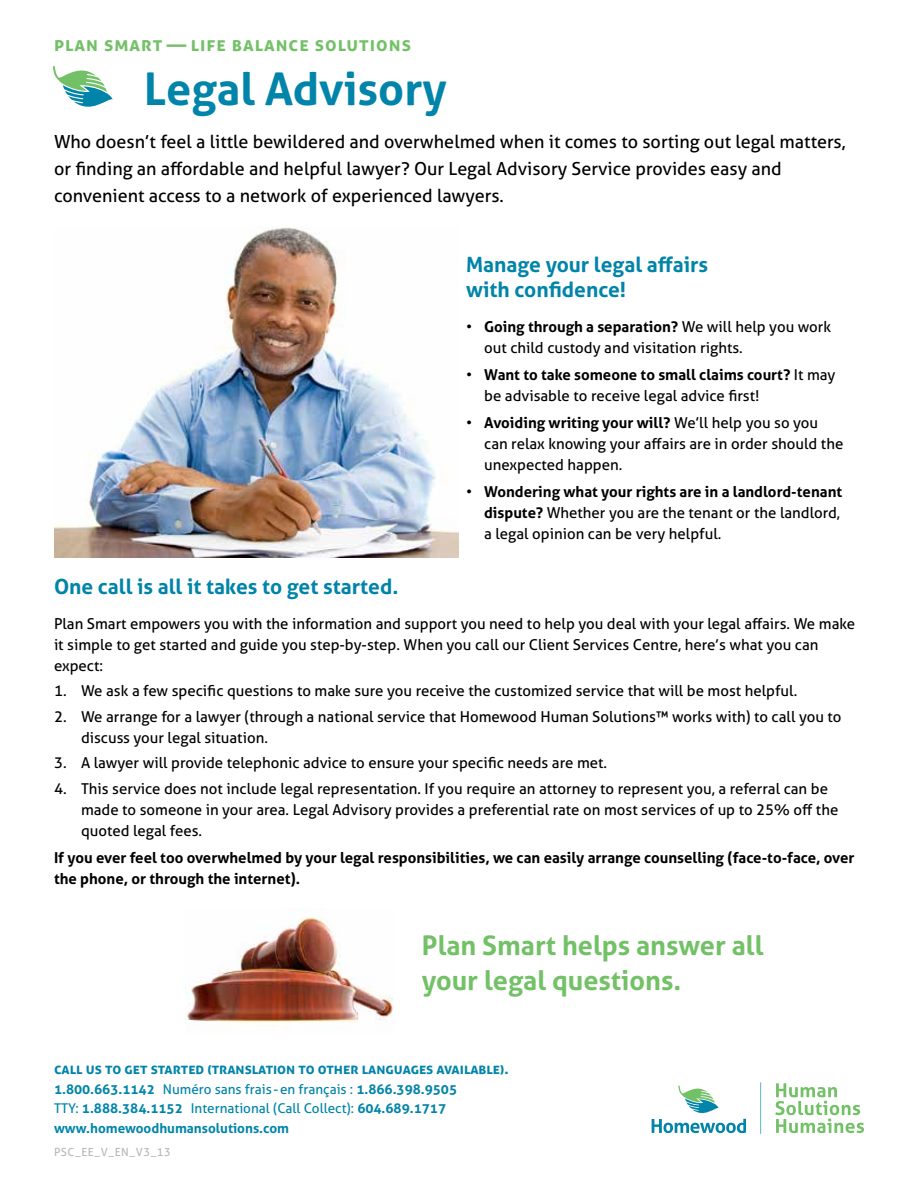
<style>
.page{position:relative;width:918px;height:1188px;background:#fff}
.page>*{position:absolute;margin:0;border:0;box-sizing:border-box;transform-origin:0 0}
.t1{font:700 45px "Aller";color:#0084a9}
.t2{font:700 27px/34.5px "Aller";color:#73c167}
.t3{font:700 21px/25.5px "Aller";color:#0084a9}
.t4{font:700 19.5px "Aller";letter-spacing:.05em;color:#73c167}
.t5{font:18px/27px "Aller";color:#000}
.t6{font:15px/21px "Aller";color:#000}
.t7{font:700 15px/21px "Aller";color:#000}
.t8{font:700 15px "Aller";color:#0084a9}
.t9{font:700 13.5px/19.5px "Aller";color:#0084a9}
.t10{font:11.25px "Aller";letter-spacing:.05em;color:#b4b9bd}
.s1{font-weight:700}
.s2{font-weight:400}
</style>
<div class="page">
<svg style="left:53px;top:66px;width:60px;height:41px"></svg>
<svg style="left:652px;top:1085px;width:94px;height:48px"></svg>
<svg style="left:775px;top:1083px;width:89px;height:50px"></svg>
<svg style="left:760px;top:1082px;width:1px;height:52px"></svg>
<img style="left:186px;top:917px;width:207px;height:107px">
<img style="left:54px;top:227px;width:404px;height:331px">
<h3 class="t4" style="left:54px;top:32px;width:358px">plan smart — life balance solutions</h3>
<h1 class="t1" style="left:144px;top:61px;width:304px">Legal Advisory</h1>
<p class="t5" style="left:54px;top:128px;width:793px">Who doesn’t feel a little bewildered and overwhelmed when it comes to sorting out legal matters, or finding an affordable and helpful lawyer? Our Legal Advisory Service provides easy and convenient access to a network of experienced lawyers.</p>
<h3 class="t3" style="left:466px;top:252px;width:243px">Manage your legal affairs with confidence!</h3>
<p class="t6" style="left:484px;top:316px;width:348px;text-indent:-18px">• <span class="s1">Going through a separation?</span> We will help you work out child custody and visitation rights.</p>
<p class="t6" style="left:484px;top:364px;width:353px;text-indent:-18px">• <span class="s1">Want to take someone to small claims court?</span> It may be advisable to receive legal advice first!</p>
<p class="t6" style="left:484px;top:412px;width:361px;text-indent:-18px">• <span class="s1">Avoiding writing your will?</span> We’ll help you so you can relax knowing your affairs are in order should the unexpected happen.</p>
<p class="t6" style="left:484px;top:481px;width:360px;text-indent:-18px">• <span class="s1">Wondering what your rights are in a landlord-tenant dispute?</span> Whether you are the tenant or the landlord, a legal opinion can be very helpful.</p>
<h3 class="t3" style="left:54px;top:574px;width:346px">One call is all it takes to get started.</h3>
<p class="t6" style="left:54px;top:613px;width:803px">Plan Smart empowers you with the information and support you need to help you deal with your legal affairs. We make it simple to get started and guide you step-by-step. When you call our Client Services Centre, here’s what you can expect:</p>
<p class="t6" style="left:54px;top:680px;width:745px">1. We ask a few specific questions to make sure you receive the customized service that will be most helpful.</p>
<p class="t6" style="left:81px;top:706px;width:762px;text-indent:-27px">2. We arrange for a lawyer (through a national service that Homewood Human Solutions™ works with) to call you to discuss your legal situation.</p>
<p class="t6" style="left:54px;top:752px;width:555px">3. A lawyer will provide telephonic advice to ensure your specific needs are met.</p>
<p class="t6" style="left:81px;top:778px;width:759px;text-indent:-27px">4. This service does not include legal representation. If you require an attorney to represent you, a referral can be made to someone in your area. Legal Advisory provides a preferential rate on most services of up to 25% off the quoted legal fees.</p>
<p class="t7" style="left:54px;top:847px;width:802px">If you ever feel too overwhelmed by your legal responsibilities, we can easily arrange counselling (face-to-face, over the phone, or through the internet).</p>
<h2 class="t2" style="left:422px;top:928px;width:343px">Plan Smart helps answer all your legal questions.</h2>
<p class="t8" style="left:54px;top:1060px;width:456px">call us to get started (translation to other languages available).</p>
<p class="t9" style="left:54px;top:1079px;width:405px">1.800.663.1142 <span class="s2">Numéro sans frais -en français :</span> 1.866.398.9505<br><span class="s2">TTY:</span> 1.888.384.1152 <span class="s2">International (Call Collect):</span> 604.689.1717 www.homewoodhumansolutions.com</p>
<p class="t10" style="left:54px;top:1145px;width:119px">PSC_EE_V_EN_V3_13</p>
</div>
